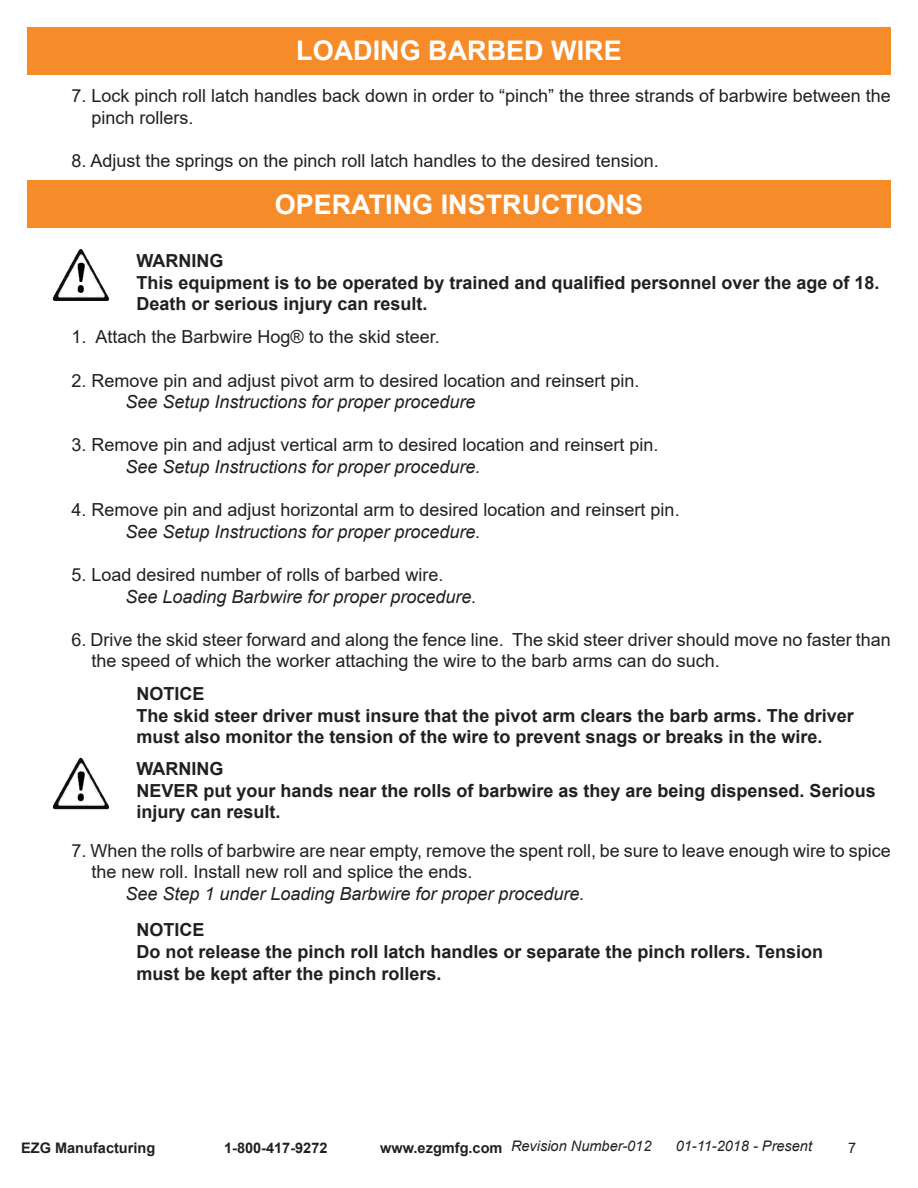
<style>
.page{position:relative;width:918px;height:1188px;background:#fff}
.page>*{position:absolute;margin:0;border:0;box-sizing:border-box;transform-origin:0 0}
.t1{font:700 27px "Arial";color:#fff}
.t2{font:18px "Arial";color:#231f20}
.t3{font:700 18px/21.6px "Arial";color:#231f20}
.t4{font:italic 18px "Arial";color:#231f20}
.t5{font:italic 14.55px "Arial";color:#231f20}
.t6{font:700 14.55px "Arial";color:#231f20}
.t7{font:14.55px "Arial";color:#231f20}
.s1{font-weight:700;font-style:normal}
</style>
<div class="page">
<div style="left:27px;top:27px;width:864px;height:47px;background:#f68c29"></div>
<img style="left:52px;top:249px;width:57px;height:52px">
<div style="left:27px;top:181px;width:864px;height:47px;background:#f68c29"></div>
<img style="left:52px;top:757px;width:57px;height:53px">
<p class="t1" style="left:296px;top:32px;width:327px">LOADING BARBED WIRE</p>
<p class="t2" style="left:71px;top:84px;width:821px">7. Lock pinch roll latch handles back down in order to “pinch” the three strands of barbwire between the</p>
<p class="t2" style="left:91px;top:105px;width:104px">pinch rollers.</p>
<p class="t2" style="left:71px;top:148px;width:589px">8. Adjust the springs on the pinch roll latch handles to the desired tension.</p>
<p class="t1" style="left:275px;top:186px;width:370px">OPERATING INSTRUCTIONS</p>
<p class="t3" style="left:136px;top:250px;width:88px">WARNING</p>
<p class="t3" style="left:136px;top:272px;width:745px">This equipment is to be operated by trained and qualified personnel over the age of 18.<br>Death or serious injury can result.</p>
<p class="t2" style="left:71px;top:325px;width:370px">1. Attach the Barbwire Hog® to the skid steer.</p>
<p class="t2" style="left:71px;top:368px;width:570px">2. Remove pin and adjust pivot arm to desired location and reinsert pin.</p>
<p class="t4" style="left:125px;top:390px;width:352px">See Setup Instructions for proper procedure</p>
<p class="t2" style="left:71px;top:433px;width:589px">3. Remove pin and adjust vertical arm to desired location and reinsert pin.</p>
<p class="t4" style="left:125px;top:455px;width:357px">See Setup Instructions for proper procedure.</p>
<p class="t2" style="left:71px;top:497px;width:610px">4. Remove pin and adjust horizontal arm to desired location and reinsert pin.</p>
<p class="t4" style="left:125px;top:520px;width:357px">See Setup Instructions for proper procedure.</p>
<p class="t2" style="left:71px;top:562px;width:374px">5. Load desired number of rolls of barbed wire.</p>
<p class="t4" style="left:125px;top:585px;width:353px">See Loading Barbwire for proper procedure.</p>
<p class="t2" style="left:71px;top:627px;width:821px">6. Drive the skid steer forward and along the fence line. The skid steer driver should move no faster than</p>
<p class="t2" style="left:91px;top:649px;width:630px">the speed of which the worker attaching the wire to the barb arms can do such.</p>
<p class="t3" style="left:136px;top:683px;width:70px">NOTICE</p>
<p class="t3" style="left:136px;top:705px;width:719px">The skid steer driver must insure that the pivot arm clears the barb arms. The driver must also monitor the tension of the wire to prevent snags or breaks in the wire.</p>
<p class="t3" style="left:136px;top:758px;width:88px">WARNING</p>
<p class="t3" style="left:136px;top:780px;width:741px">NEVER put your hands near the rolls of barbwire as they are being dispensed. Serious injury can result.</p>
<p class="t2" style="left:71px;top:838px;width:821px">7. When the rolls of barbwire are near empty, remove the spent roll, be sure to leave enough wire to spice</p>
<p class="t2" style="left:91px;top:860px;width:383px">the new roll. Install new roll and splice the ends.</p>
<p class="t4" style="left:125px;top:882px;width:461px">See Step 1 under Loading Barbwire for proper procedure.</p>
<p class="t3" style="left:136px;top:919px;width:70px">NOTICE</p>
<p class="t3" style="left:136px;top:941px;width:688px">Do not release the pinch roll latch handles or separate the pinch rollers. Tension must be kept after the pinch rollers.</p>
<p class="t6" style="left:21px;top:1138px;width:136px">EZG Manufacturing</p>
<p class="t6" style="left:224px;top:1138px;width:105px">1-800-417-9272</p>
<p class="t5" style="left:380px;top:1136px;width:273px"><span class="s1">www.ezgmfg.com</span> Revision Number-012</p>
<p class="t5" style="left:676px;top:1136px;width:138px">01-11-2018 - Present</p>
<p class="t7" style="left:848px;top:1138px;width:10px">7</p>
</div>
